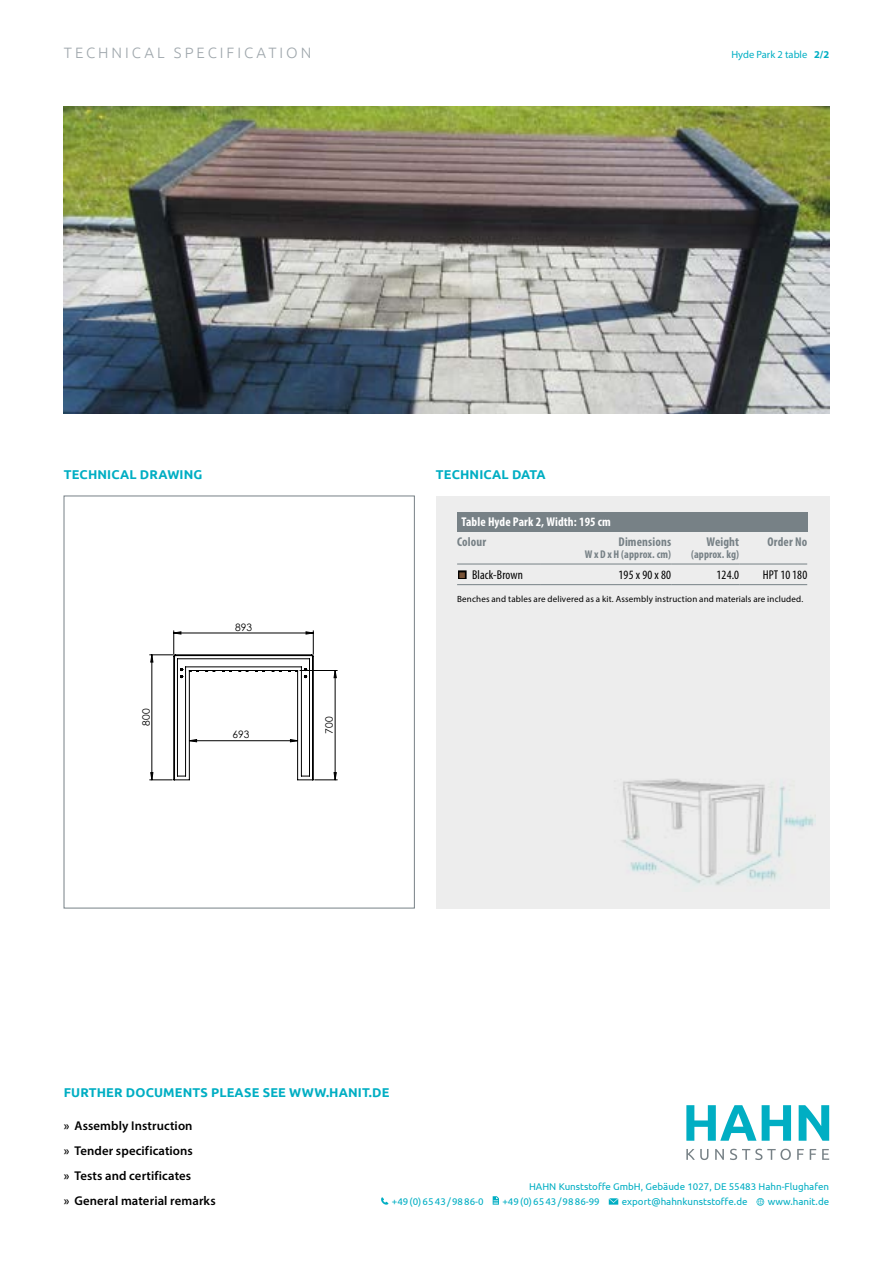
<style>
.page{position:relative;width:893px;height:1263px;background:#fff}
.page>*{position:absolute;margin:0;border:0;box-sizing:border-box;transform-origin:0 0}
.t1{font:300 15px "Ubuntu";letter-spacing:.2em;color:#a0a8ad}
.t2{font:600 12.75px/24.8px "Myriad Pro";letter-spacing:.01em;color:#000}
.t3{font:700 12.75px "Ubuntu";letter-spacing:.01em;color:#00aec3}
.t4{font:condensed 12.75px "Myriad Pro";letter-spacing:.01em;color:#000}
.t5{font:700 condensed 12.75px "Myriad Pro";letter-spacing:.01em;color:#778186}
.t6{font:700 condensed 12.75px "Myriad Pro";letter-spacing:.01em;color:#fff}
.t7{font:700 condensed 11.25px "Myriad Pro";letter-spacing:.01em;color:#778186}
.t8{font:10.5px "Myriad Pro";color:#00aec3}
.t9{font:10.2px "Century Gothic";color:#000}
.t10{font:9.75px "Ubuntu";color:#00aec3}
.t11{font:9px "Myriad Pro";letter-spacing:.02em;color:#000}
.s1{font-weight:700}
.s2{font-family:"Cambria";font-stretch:normal;font-size:8.25px}
</style>
<div class="page">
<div style="left:436px;top:496px;width:393px;height:412px;background:#ededed"></div>
<img style="left:622px;top:779px;width:193px;height:106px">
<svg style="left:150px;top:631px;width:187px;height:150px"></svg>
<img style="left:64px;top:106px;width:765px;height:307px">
<div style="left:457px;top:512px;width:350px;height:19px;background:#778186"></div>
<svg style="left:457px;top:564px;width:15px;height:1px"></svg>
<hr style="left:472px;top:564px;width:68px;height:1px;background:#778186">
<hr style="left:540px;top:564px;width:131px;height:1px;background:#778186">
<hr style="left:671px;top:564px;width:68px;height:1px;background:#778186">
<hr style="left:739px;top:564px;width:68px;height:1px;background:#778186">
<svg style="left:457px;top:584px;width:15px;height:1px"></svg>
<hr style="left:472px;top:584px;width:68px;height:1px;background:#778186">
<hr style="left:540px;top:584px;width:131px;height:1px;background:#778186">
<hr style="left:671px;top:584px;width:68px;height:1px;background:#778186">
<hr style="left:739px;top:584px;width:68px;height:1px;background:#778186">
<svg style="left:381px;top:1197px;width:7px;height:8px"></svg>
<svg style="left:493px;top:1196px;width:6px;height:9px"></svg>
<svg style="left:609px;top:1198px;width:9px;height:7px"></svg>
<svg style="left:756px;top:1198px;width:8px;height:8px"></svg>
<svg style="left:762px;top:1105px;width:29px;height:36px"></svg>
<svg style="left:799px;top:1105px;width:30px;height:36px"></svg>
<svg style="left:686px;top:1149px;width:143px;height:11px"></svg>
<svg style="left:686px;top:1105px;width:70px;height:36px"></svg>
<h1 class="t1" style="left:64px;top:44px;width:249px">TECHNICAL SPECIFICATION</h1>
<p class="t8" style="left:731px;top:48px;width:99px">Hyde Park 2 table <span class="s1">2/2</span></p>
<h2 class="t3" style="left:64px;top:467px;width:140px">TECHNICAL DRAWING</h2>
<h2 class="t3" style="left:436px;top:467px;width:111px">TECHNICAL DATA</h2>
<h2 class="t6" style="left:461px;top:514px;width:151px">Table Hyde Park 2, Width: 195 cm</h2>
<h2 class="t5" style="left:457px;top:534px;width:30px">Colour</h2>
<h2 class="t5" style="left:618px;top:534px;width:54px">Dimensions</h2>
<p class="t7" style="left:585px;top:547px;width:88px">Wx D x H (approx. cm)</p>
<h2 class="t5" style="left:706px;top:534px;width:34px">Weight</h2>
<p class="t7" style="left:691px;top:547px;width:50px">(approx. kg)</p>
<h2 class="t5" style="left:768px;top:534px;width:41px">Order No</h2>
<h2 class="t4" style="left:459px;top:567px;width:66px"><span class="s2">■</span> Black-Brown</h2>
<h2 class="t4" style="left:619px;top:567px;width:54px">195 x 90 x 80</h2>
<h2 class="t4" style="left:717px;top:567px;width:24px">124.0</h2>
<h2 class="t4" style="left:763px;top:567px;width:46px">HPT 10 180</h2>
<p class="t9" style="left:139px;top:726px;width:18px;rotate:-90deg">800</p>
<p class="t9" style="left:235px;top:620px;width:18px">893</p>
<p class="t9" style="left:232px;top:728px;width:18px">693</p>
<p class="t9" style="left:322px;top:734px;width:18px;rotate:-90deg">700</p>
<p class="t11" style="left:457px;top:594px;width:348px">Benches and tables are delivered as a kit. Assembly instruction and materials are included.</p>
<h2 class="t3" style="left:64px;top:1085px;width:327px">FURTHER DOCUMENTS PLEASE SEE WWW.HANIT.DE</h2>
<h2 class="t2" style="left:64px;top:1113px;width:154px">» Assembly Instruction<br>» Tender specifications<br>» Tests and certificates<br>» General material remarks</h2>
<p class="t10" style="left:529px;top:1180px;width:302px">HAHN Kunststoffe GmbH, Gebäude 1027, DE 55483 Hahn-Flughafen</p>
<p class="t10" style="left:392px;top:1195px;width:93px">+49(0)6543/9886-0</p>
<p class="t10" style="left:502px;top:1195px;width:99px">+49(0)6543/9886-99</p>
<p class="t10" style="left:622px;top:1195px;width:127px">export@hahnkunststoffe.de</p>
<p class="t10" style="left:768px;top:1195px;width:63px">www.hanit.de</p>
</div>
